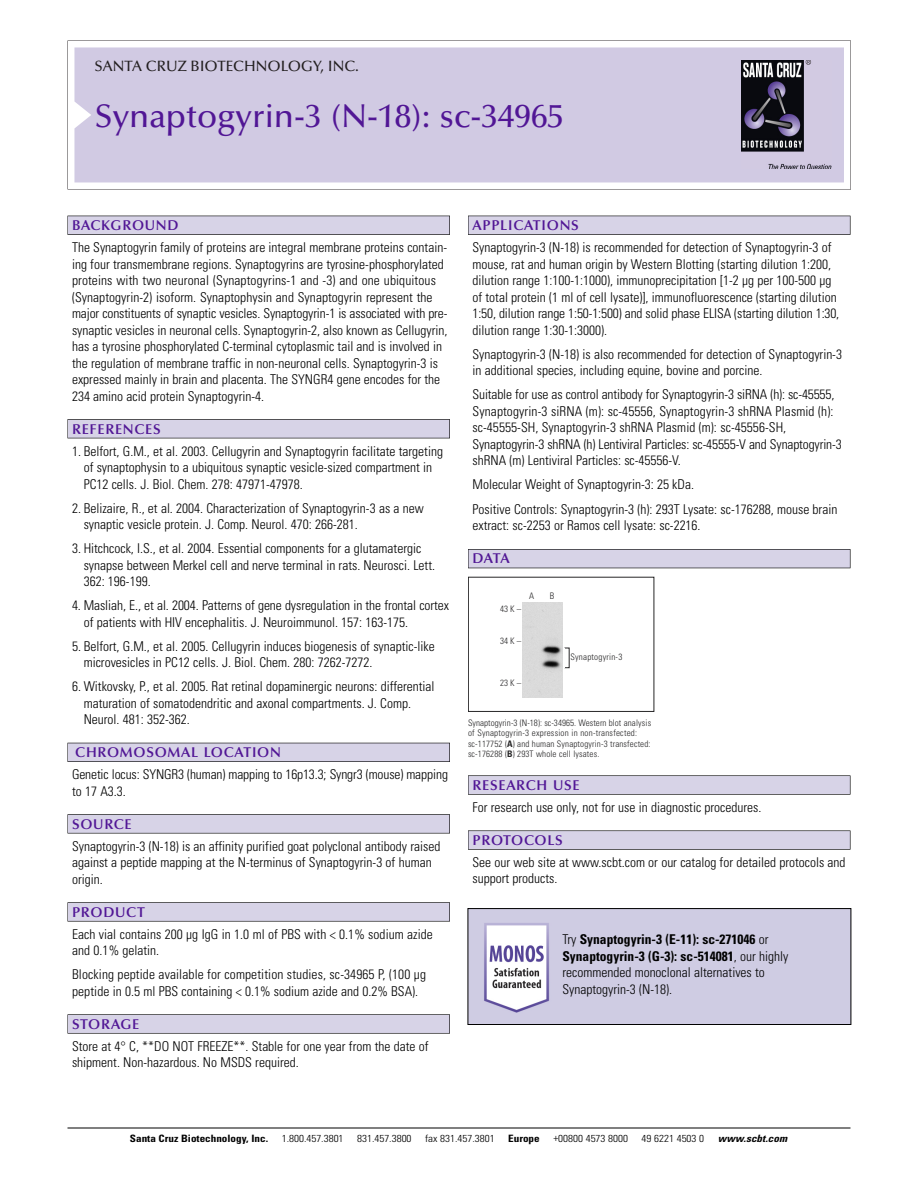
<style>
.page{position:relative;width:918px;height:1188px;background:#fff}
.page>*{position:absolute;margin:0;border:0;box-sizing:border-box;transform-origin:0 0}
.t1{font:500 33px "Optima";color:#511695}
.t2{font:500 15px "Optima";color:#231f20}
.t3{font:600 14.25px "Optima";letter-spacing:.05em;color:#511695}
.t4{font:300 condensed 13.5px/16.5px "Univers";color:#000}
.t5{font:300 condensed 10.2px "Univers";color:#000;scale:1.1 1}
.t6{font:700 condensed 10.2px "Univers";color:#000;scale:1.1 1}
.t7{font:italic 700 condensed 10.2px "Univers";letter-spacing:.005em;color:#000;scale:1.1 1}
.t8{font:9px/10.5px "Univers Condensed Light+NLMPVD";letter-spacing:.015em;color:#272627}
.s1{font-family:"Univers Condensed Bold+GCYFMJ"}
.s2{font-weight:700}
</style>
<div class="page">
<svg style="left:68px;top:40px;width:783px;height:149px"></svg>
<div style="left:74px;top:47px;width:770px;height:135px;background:#d1cae3"></div>
<img style="left:741px;top:60px;width:90px;height:108px">
<div style="left:68px;top:216px;width:382px;height:19px;background:#525155"></div>
<div style="left:68px;top:216px;width:381px;height:18px;background:#d7d3e7"></div>
<div style="left:68px;top:419px;width:382px;height:19px;background:#525155"></div>
<div style="left:68px;top:420px;width:381px;height:18px;background:#d7d3e7"></div>
<div style="left:68px;top:743px;width:382px;height:19px;background:#525158"></div>
<div style="left:68px;top:743px;width:381px;height:18px;background:#d7d3e7"></div>
<div style="left:68px;top:814px;width:382px;height:19px;background:#575759"></div>
<div style="left:68px;top:815px;width:381px;height:18px;background:#d7d3e7"></div>
<svg style="left:68px;top:902px;width:382px;height:20px"></svg>
<div style="left:68px;top:903px;width:381px;height:18px;background:#d7d3e7"></div>
<div style="left:68px;top:1014px;width:382px;height:20px;background:#626263"></div>
<div style="left:68px;top:1015px;width:381px;height:18px;background:#d7d3e7"></div>
<div style="left:468px;top:216px;width:382px;height:19px;background:#525155"></div>
<div style="left:468px;top:216px;width:382px;height:18px;background:#d7d3e7"></div>
<div style="left:468px;top:549px;width:382px;height:19px;background:#525158"></div>
<div style="left:468px;top:550px;width:382px;height:18px;background:#d7d3e7"></div>
<div style="left:468px;top:775px;width:382px;height:20px;background:#666"></div>
<div style="left:468px;top:776px;width:382px;height:18px;background:#d7d3e7"></div>
<svg style="left:468px;top:830px;width:382px;height:20px"></svg>
<div style="left:468px;top:831px;width:382px;height:18px;background:#d7d3e7"></div>
<hr style="left:68px;top:1128px;width:782px;height:1px;background:#000">
<div style="left:468px;top:577px;width:186px;height:135px;border:1px solid #272627"></div>
<img style="left:522px;top:602px;width:41px;height:95px">
<img style="left:470px;top:910px;width:379px;height:113px">
<div style="left:468px;top:908px;width:383px;height:117px;border:1px solid #000"></div>
<p class="t2" style="left:94px;top:61px;width:266px">SANTA CRUZ BIOTECHNOLOGY, INC.</p>
<h1 class="t1" style="left:94px;top:103px;width:471px">Synaptogyrin-3 (N-18): sc-34965</h1>
<p class="t3" style="left:72px;top:219px;width:108px">BACKGROUND</p>
<p class="t4" style="left:72px;top:240px;width:377px">The Synaptogyrin family of proteins are integral membrane proteins contain&shy;ing four transmembrane regions. Synaptogyrins are tyrosine-phosphorylated proteins with two neuronal (Synaptogyrins-1 and -3) and one ubiquitous (Synaptogyrin-2) isoform. Synaptophysin and Synaptogyrin represent the major constituents of synaptic vesicles. Synaptogyrin-1 is associated with pre&shy;synaptic vesicles in neuronal cells. Synaptogyrin-2, also known as Cellugyrin, has a tyrosine phosphorylated C-terminal cytoplasmic tail and is involved in the regulation of membrane traffic in non-neuronal cells. Synaptogyrin-3 is expressed mainly in brain and placenta. The SYNGR4 gene encodes for the 234 amino acid protein Synaptogyrin-4.</p>
<p class="t3" style="left:72px;top:423px;width:90px">REFERENCES</p>
<p class="t4" style="left:84px;top:444px;width:361px;text-indent:-12px">1. Belfort, G.M., et al. 2003. Cellugyrin and Synaptogyrin facilitate targeting of synaptophysin to a ubiquitous synaptic vesicle-sized compartment in<br>PC12 cells. J. Biol. Chem. 278: 47971-47978.</p>
<p class="t4" style="left:84px;top:501px;width:342px;text-indent:-12px">2. Belizaire, R., et al. 2004. Characterization of Synaptogyrin-3 as a new synaptic vesicle protein. J. Comp. Neurol. 470: 266-281.</p>
<p class="t4" style="left:84px;top:541px;width:353px;text-indent:-12px">3. Hitchcock, I.S., et al. 2004. Essential components for a glutamatergic synapse between Merkel cell and nerve terminal in rats. Neurosci. Lett.<br>362: 196-199.</p>
<p class="t4" style="left:84px;top:598px;width:367px;text-indent:-12px">4. Masliah, E., et al. 2004. Patterns of gene dysregulation in the frontal cortex of patients with HIV encephalitis. J. Neuroimmunol. 157: 163-175.</p>
<p class="t4" style="left:84px;top:639px;width:353px;text-indent:-12px">5. Belfort, G.M., et al. 2005. Cellugyrin induces biogenesis of synaptic-like microvesicles in PC12 cells. J. Biol. Chem. 280: 7262-7272.</p>
<p class="t4" style="left:84px;top:679px;width:352px;text-indent:-12px">6. Witkovsky, P., et al. 2005. Rat retinal dopaminergic neurons: differential maturation of somatodendritic and axonal compartments. J. Comp.<br>Neurol. 481: 352-362.</p>
<p class="t3" style="left:75px;top:747px;width:207px">CHROMOSOMAL LOCATION</p>
<p class="t4" style="left:72px;top:767px;width:378px">Genetic locus: SYNGR3 (human) mapping to 16p13.3; Syngr3 (mouse) mapping to 17 A3.3.</p>
<p class="t3" style="left:72px;top:818px;width:61px">SOURCE</p>
<p class="t4" style="left:72px;top:839px;width:370px">Synaptogyrin-3 (N-18) is an affinity purified goat polyclonal antibody raised against a peptide mapping at the N-terminus of Synaptogyrin-3 of human origin.</p>
<p class="t3" style="left:72px;top:906px;width:74px">PRODUCT</p>
<p class="t4" style="left:72px;top:927px;width:362px">Each vial contains 200 µg IgG in 1.0 ml of PBS with &lt; 0.1% sodium azide and 0.1% gelatin.</p>
<p class="t4" style="left:72px;top:967px;width:356px">Blocking peptide available for competition studies, sc-34965 P, (100 µg peptide in 0.5 ml PBS containing &lt; 0.1% sodium azide and 0.2% BSA).</p>
<p class="t3" style="left:72px;top:1018px;width:69px">STORAGE</p>
<p class="t4" style="left:72px;top:1039px;width:358px">Store at 4° C, **DO NOT FREEZE**. Stable for one year from the date of shipment. Non-hazardous. No MSDS required.</p>
<p class="t3" style="left:473px;top:219px;width:108px">APPLICATIONS</p>
<p class="t4" style="left:473px;top:240px;width:368px">Synaptogyrin-3 (N-18) is recommended for detection of Synaptogyrin-3 of mouse, rat and human origin by Western Blotting (starting dilution 1:200, dilution range 1:100-1:1000), immunoprecipitation [1-2 µg per 100-500 µg of total protein (1 ml of cell lysate)], immunofluorescence (starting dilution 1:50, dilution range 1:50-1:500) and solid phase ELISA (starting dilution 1:30, dilution range 1:30-1:3000).</p>
<p class="t4" style="left:473px;top:347px;width:371px">Synaptogyrin-3 (N-18) is also recommended for detection of Synaptogyrin-3 in additional species, including equine, bovine and porcine.</p>
<p class="t4" style="left:473px;top:387px;width:371px">Suitable for use as control antibody for Synaptogyrin-3 siRNA (h): sc-45555, Synaptogyrin-3 siRNA (m): sc-45556, Synaptogyrin-3 shRNA Plasmid (h): sc-45555-SH, Synaptogyrin-3 shRNA Plasmid (m): sc-45556-SH, Synaptogyrin-3 shRNA (h) Lentiviral Particles: sc-45555-V and Synaptogyrin-3 shRNA (m) Lentiviral Particles: sc-45556-V.</p>
<p class="t4" style="left:473px;top:473px;width:366px;line-height:24.5px">Molecular Weight of Synaptogyrin-3: 25 kDa.<br>Positive Controls: Synaptogyrin-3 (h): 293T Lysate: sc-176288, mouse brain</p>
<p class="t4" style="left:473px;top:519px;width:230px">extract: sc-2253 or Ramos cell lysate: sc-2216.</p>
<p class="t3" style="left:473px;top:553px;width:39px">DATA</p>
<p class="t8" style="left:529px;top:591px;width:7px">A</p>
<p class="t8" style="left:550px;top:591px;width:6px">B</p>
<p class="t8" style="left:500px;top:605px;width:22px">43K–</p>
<p class="t8" style="left:500px;top:636px;width:22px">34K–</p>
<p class="t8" style="left:500px;top:678px;width:22px">23K–</p>
<p class="t8" style="left:570px;top:652px;width:53px">Synaptogyrin-3</p>
<p class="t8" style="left:468px;top:718px;width:185px">Synaptogyrin-3 (N-18): sc-34965. Western blot analysis of Synaptogyrin-3 expression in non-transfected: sc-117752 (<span class="s1">A</span>) and human Synaptogyrin-3 transfected: sc-176288 (<span class="s1">B</span>) 293T whole cell lysates.</p>
<p class="t3" style="left:473px;top:779px;width:109px">RESEARCH USE</p>
<p class="t4" style="left:473px;top:800px;width:290px">For research use only, not for use in diagnostic procedures.</p>
<p class="t3" style="left:473px;top:834px;width:92px">PROTOCOLS</p>
<p class="t4" style="left:473px;top:855px;width:375px">See our web site at www.scbt.com or our catalog for detailed protocols and support products.</p>
<p class="t4" style="left:562px;top:933px;width:227px">Try <span class="s2">Synaptogyrin-3 (E-11): sc-271046</span> or <span class="s2">Synaptogyrin-3 (G-3): sc-514081</span>, our highly recommended monoclonal alternatives to Synaptogyrin-3 (N-18).</p>
<p class="t6" style="left:130px;top:1135px;width:127px">Santa Cruz Biotechnology, Inc.</p>
<p class="t5" style="left:282px;top:1135px;width:58px">1.800.457.3801</p>
<p class="t5" style="left:357px;top:1135px;width:51px">831.457.3800</p>
<p class="t5" style="left:425px;top:1135px;width:65px">fax 831.457.3801</p>
<p class="t6" style="left:508px;top:1135px;width:30px">Europe</p>
<p class="t5" style="left:553px;top:1135px;width:69px">+00800 4573 8000</p>
<p class="t5" style="left:642px;top:1135px;width:58px">49 6221 4503 0</p>
<p class="t7" style="left:718px;top:1135px;width:64px">www.scbt.com</p>
</div>
